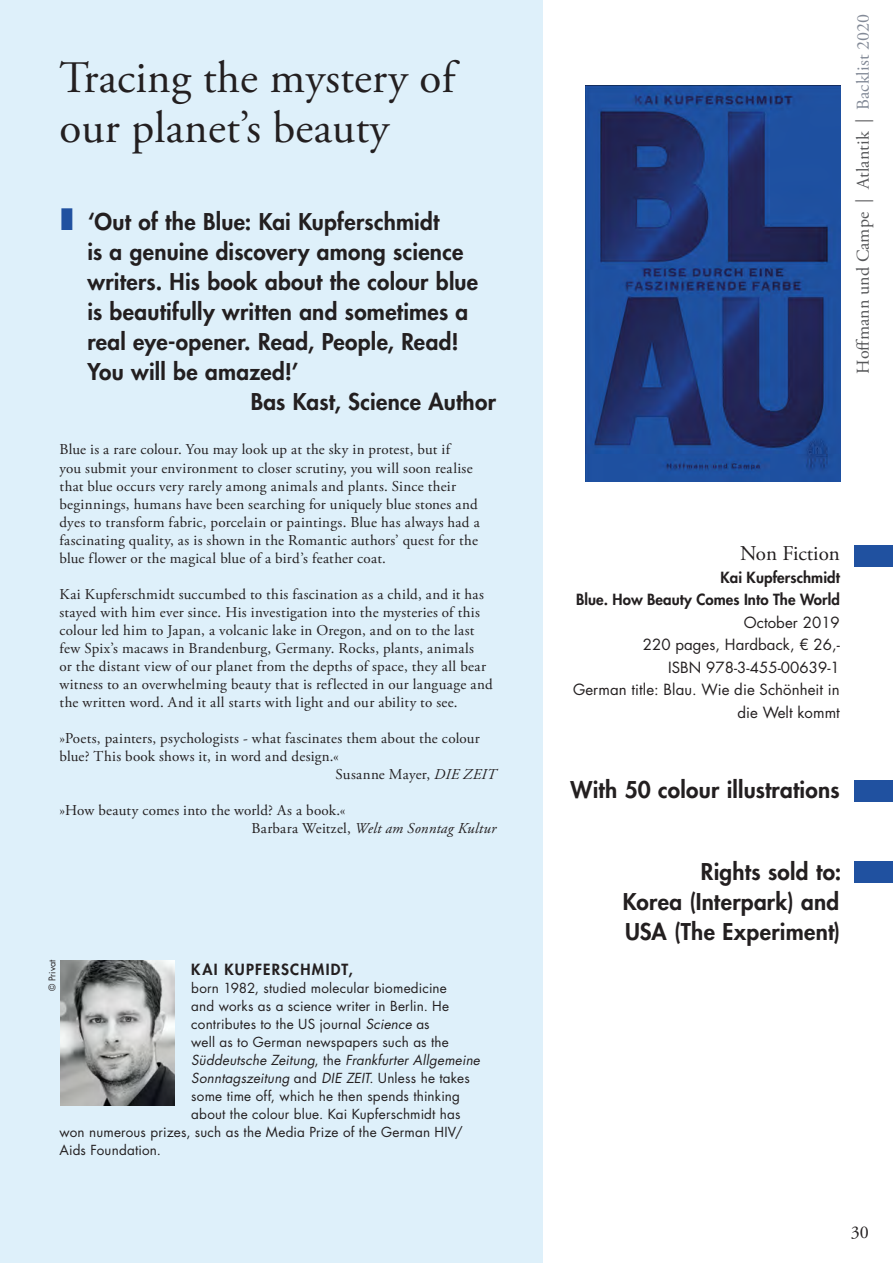
<style>
.page{position:relative;width:893px;height:1263px;background:#fff}
.page>*{position:absolute;margin:0;border:0;box-sizing:border-box;transform-origin:0 0}
.t1{font:45px/49.5px "Adobe Garamond Pro";letter-spacing:.005em;color:#231f20}
.t2{font:800 22.5px/30px "Futura Std";letter-spacing:.01em;color:#231f20;text-align:justify}
.t3{font:21px "Adobe Garamond Pro";color:#231f20}
.t4{font:18px "Adobe Garamond Pro";letter-spacing:.005em;color:#57585a}
.t5{font:18px "Adobe Garamond Pro";letter-spacing:.005em;color:#838a97}
.t6{font:18px "Adobe Garamond Pro";color:#231f20}
.t7{font:15px/18px "Adobe Garamond Pro";letter-spacing:.02em;color:#231f20}
.t8{font:15px/22.5px "Futura Std";letter-spacing:.005em;color:#231f20;text-align:right}
.t9{font:800 15px/22.5px "Futura Std";letter-spacing:.005em;color:#231f20;text-align:right}
.t10{font:800 15px "Futura Std";letter-spacing:.085em;color:#231f20}
.t11{font:13.5px "Futura Std";letter-spacing:.015em;color:#231f20}
.t12{font:italic 13.5px "Futura Std";letter-spacing:.015em;color:#231f20}
.t13{font:9px "Futura Std";color:#231f20}
.s1{color:#2051a0}
.s2{font-style:italic}
.s3{font-style:normal}
</style>
<div class="page">
<div style="left:0;top:0;width:542px;height:1263px;background:#def0fa"></div>
<div style="left:855px;top:545px;width:38px;height:21px;background:#2051a0"></div>
<img style="left:585px;top:85px;width:255px;height:396px">
<img style="left:60px;top:960px;width:114px;height:145px">
<div style="left:855px;top:780px;width:38px;height:21px;background:#2051a0"></div>
<div style="left:855px;top:862px;width:38px;height:21px;background:#2051a0"></div>
<h1 class="t1" style="left:60px;top:55px;width:397px">Tracing the mystery of our planet’s beauty</h1>
<h2 class="t2" style="left:61px;top:206px;width:380px"><span class="s1">❚</span> ‘Out of the Blue: Kai Kupferschmidt</h2>
<h2 class="t2" style="left:87px;top:236px;width:378px">is a genuine discovery among science</h2>
<h2 class="t2" style="left:87px;top:266px;width:392px">writers. His book about the colour blue</h2>
<h2 class="t2" style="left:87px;top:296px;width:383px">is beautifully written and sometimes a</h2>
<h2 class="t2" style="left:87px;top:326px;width:373px">real eye-opener. Read, People, Read!</h2>
<h2 class="t2" style="left:87px;top:356px;width:213px">You will be amazed!’</h2>
<h2 class="t2" style="left:251px;top:386px;width:247px">Bas Kast, Science Author</h2>
<p class="t7" style="left:60px;top:441px;width:422px">Blue is a rare colour. You may look up at the sky in protest, but if<br>you submit your environment to closer scrutiny, you will soon realise that blue occurs very rarely among animals and plants. Since their beginnings, humans have been searching for uniquely blue stones and dyes to transform fabric, porcelain or paintings. Blue has always had a fascinating quality, as is shown in the Romantic authors’ quest for the blue flower or the magical blue of a bird’s feather coat.</p>
<p class="t7" style="left:60px;top:585px;width:435px">Kai Kupferschmidt succumbed to this fascination as a child, and it has stayed with him ever since. His investigation into the mysteries of this colour led him to Japan, a volcanic lake in Oregon, and on to the last few Spix’s macaws in Brandenburg, Germany. Rocks, plants, animals<br>or the distant view of our planet from the depths of space, they all bear witness to an overwhelming beauty that is reflected in our language and the written word. And it all starts with light and our ability to see.</p>
<p class="t7" style="left:60px;top:729px;width:422px">»Poets, painters, psychologists - what fascinates them about the colour</p>
<p class="t7" style="left:60px;top:747px;width:281px">blue? This book shows it, in word and design.«</p>
<p class="t7" style="left:335px;top:765px;width:162px">Susanne Mayer, <span class="s2">DIE ZEIT</span></p>
<p class="t7" style="left:251px;top:801px;width:246px;text-indent:-192px">»How beauty comes into the world? As a book.«<br>Barbara Weitzel, <span class="s2">Welt am Sonntag Kultur</span></p>
<p class="t13" style="left:47px;top:991px;width:33px;rotate:-90deg">© Privat</p>
<p class="t10" style="left:191px;top:959px;width:163px">KAI KUPFERSCHMIDT,</p>
<p class="t11" style="left:191px;top:979px;width:257px">born 1982, studied molecular biomedicine</p>
<p class="t11" style="left:191px;top:997px;width:259px">and works as a science writer in Berlin. He</p>
<p class="t11" style="left:191px;top:1015px;width:240px">contributes to the US journal <span class="s2">Science</span> as</p>
<p class="t11" style="left:191px;top:1033px;width:259px">well as to German newspapers such as the</p>
<p class="t12" style="left:191px;top:1051px;width:290px">Süddeutsche Zeitung<span class="s3">, the</span> Frankfurter Allgemeine</p>
<p class="t12" style="left:191px;top:1069px;width:280px">Sonntagszeitung <span class="s3">and</span> DIE ZEIT<span class="s3">. Unless he takes</span></p>
<p class="t11" style="left:191px;top:1087px;width:270px">some time off, which he then spends thinking</p>
<p class="t11" style="left:191px;top:1105px;width:271px">about the colour blue. Kai Kupferschmidt has</p>
<p class="t11" style="left:60px;top:1123px;width:405px">won numerous prizes, such as the Media Prize of the German HIV/</p>
<p class="t11" style="left:60px;top:1141px;width:103px">Aids Foundation.</p>
<p class="t5" style="left:852px;top:110px;width:97px;rotate:-90deg">Backlist 2020</p>
<p class="t4" style="left:852px;top:374px;width:353px;rotate:-90deg">Hoffmann und Campe | Atlantik | Spring 2020</p>
<h3 class="t3" style="left:740px;top:541px;width:101px">Non Fiction</h3>
<p class="t9" style="left:576px;top:566px;width:265px">Kai Kupferschmidt<br>Blue. How Beauty Comes Into The World</p>
<p class="t8" style="left:573px;top:611px;width:268px">October 2019<br>220 pages, Hardback, € 26,-<br>ISBN 978-3-455-00639-1<br>German title: Blau. Wie die Schönheit in die Welt kommt</p>
<h2 class="t2" style="left:570px;top:775px;width:271px">With 50 colour illustrations</h2>
<h2 class="t2" style="left:623px;top:857px;width:220px;text-indent:78px">Rights sold to:<br>Korea (Interpark) and USA (The Experiment)</h2>
<p class="t6" style="left:851px;top:1221px;width:19px">30</p>
</div>
